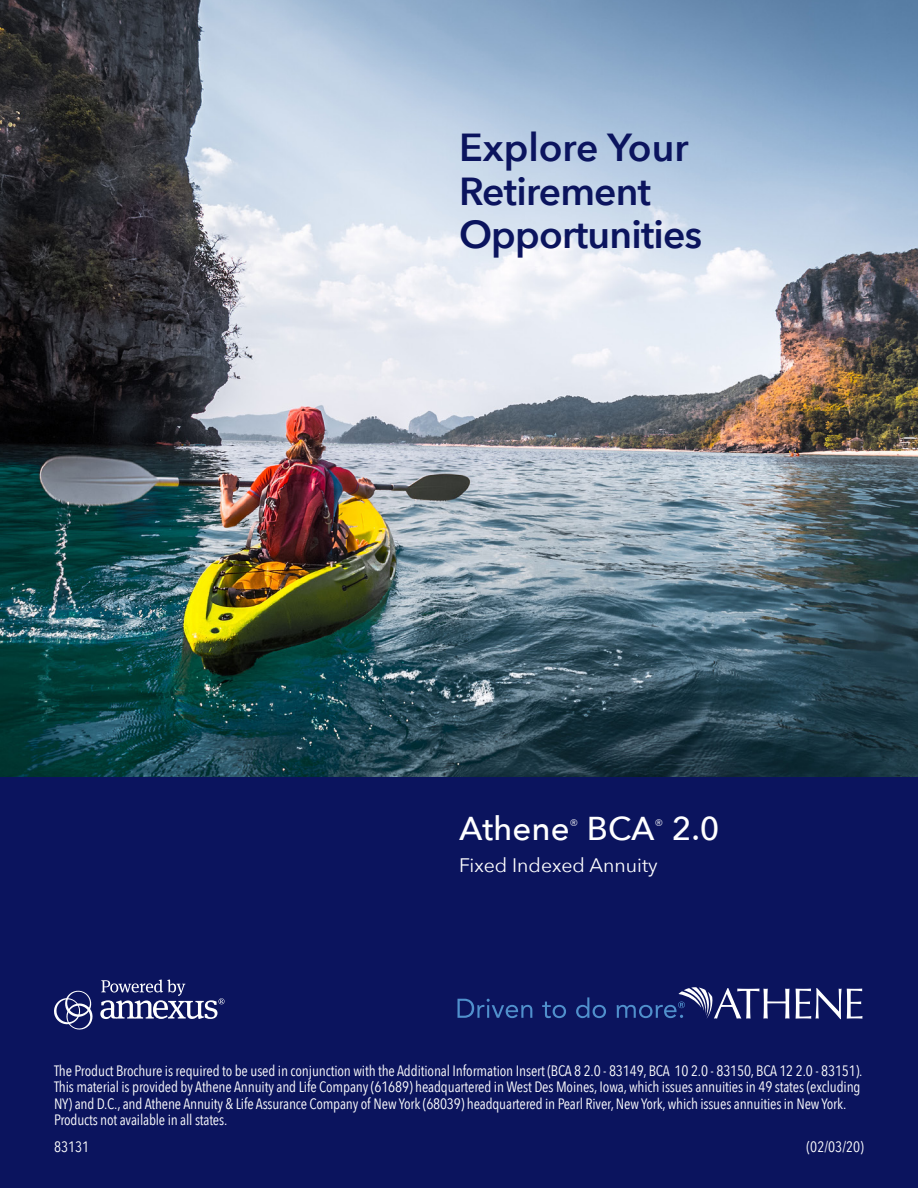
<style>
.page{position:relative;width:918px;height:1188px;background:#fff}
.page>*{position:absolute;margin:0;border:0;box-sizing:border-box;transform-origin:0 0}
.t1{font:600 39px/43.5px "Avenir Next";letter-spacing:-.02em;color:#0b145e}
.t2{font:500 33px "Avenir Next";color:#fff}
.t3{font:19.5px "Avenir Next";color:#fff}
.t4{font:15px/16.5px "Avenir Next Condensed";letter-spacing:-.01em;color:#fff}
</style>
<div class="page">
<div style="left:0;top:777px;width:918px;height:411px;background:#0b145e"></div>
<img style="left:0;top:0;width:918px;height:777px">
<svg style="left:54px;top:990px;width:39px;height:40px"></svg>
<svg style="left:100px;top:980px;width:125px;height:39px"></svg>
<svg style="left:796px;top:988px;width:66px;height:31px"></svg>
<svg style="left:458px;top:999px;width:74px;height:19px"></svg>
<svg style="left:542px;top:1002px;width:24px;height:16px"></svg>
<svg style="left:576px;top:997px;width:30px;height:21px"></svg>
<svg style="left:617px;top:987px;width:172px;height:32px"></svg>
<h1 class="t1" style="left:459px;top:125px;width:245px">Explore Your<br>Retirement<br>Opportunities</h1>
<h2 class="t2" style="left:459px;top:801px;width:262px">Athene<sup>®</sup> BCA<sup>®</sup> 2.0</h2>
<h3 class="t3" style="left:459px;top:849px;width:200px">Fixed Indexed Annuity</h3>
<p class="t4" style="left:54px;top:1062px;width:810px">The Product Brochure is required to be used in conjunction with the Additional Information Insert (BCA 8 2.0 - 83149, BCA 10 2.0 - 83150, BCA 12 2.0 - 83151).<br>This material is provided by Athene Annuity and Life Company (61689) headquartered in West Des Moines, Iowa, which issues annuities in 49 states (excluding NY) and D.C., and Athene Annuity &amp; Life Assurance Company of New York (68039) headquartered in Pearl River, New York, which issues annuities in New York.<br>Products not available in all states.</p>
<p class="t4" style="left:54px;top:1138px;width:37px">83131</p>
<p class="t4" style="left:807px;top:1138px;width:59px">(02/03/20)</p>
</div>
